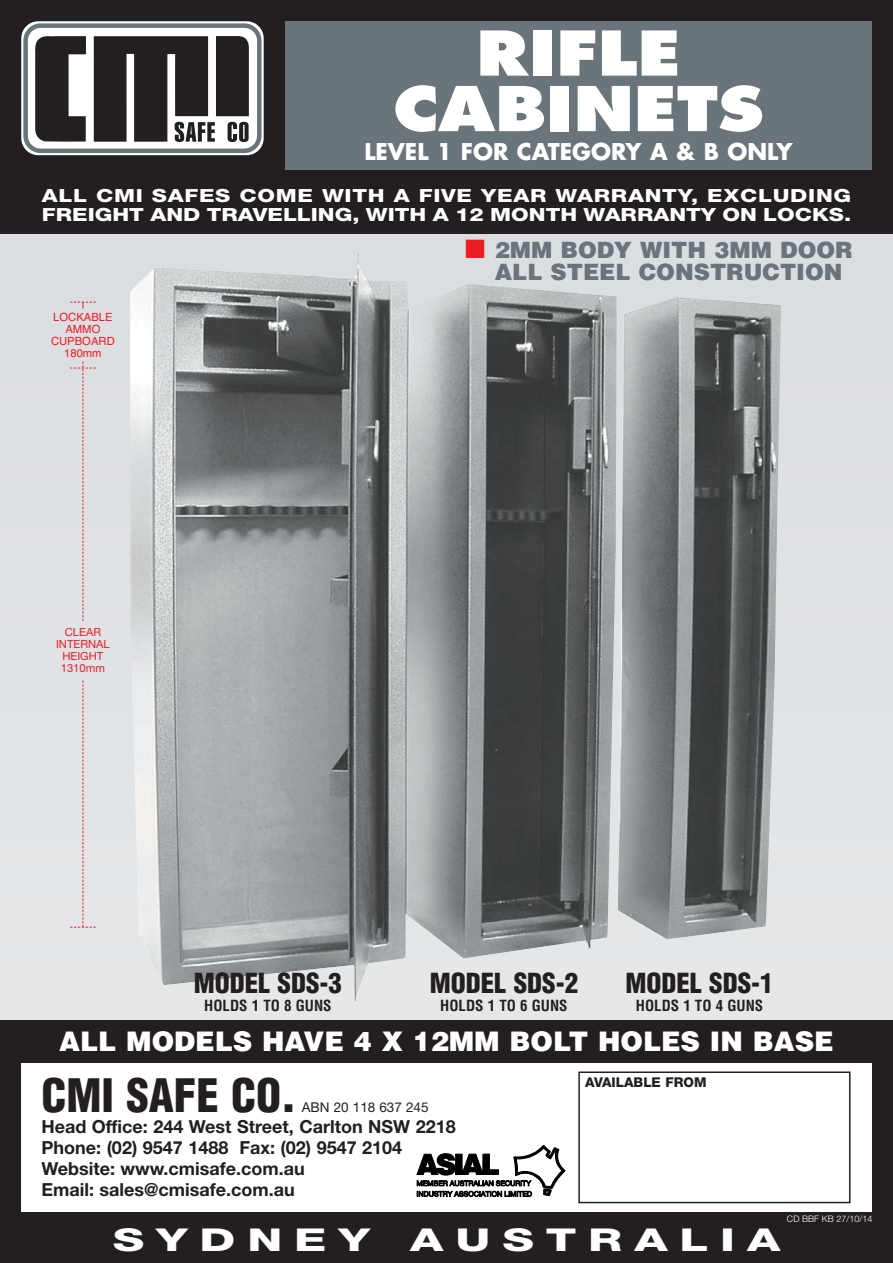
<style>
.page{position:relative;width:893px;height:1263px;background:#fff}
.page>*{position:absolute;margin:0;border:0;box-sizing:border-box;transform-origin:0 0}
.t1{font:800 60px/55.5px "Futura";color:#fff;text-align:center;scale:1.15 1}
.t2{font:900 condensed 45px "Helvetica";color:#231f20}
.t3{font:800 31.5px "Helvetica Neue";letter-spacing:.25em;color:#fff;scale:1.5 1}
.t4{font:900 27px "Helvetica";color:#fff}
.t5{font:900 condensed 27px "Helvetica";color:#231f20}
.t6{font:900 22.5px/22.5px "Helvetica";color:#69747b}
.t7{font:700 22.5px "Futura";color:#fff}
.t8{font:800 18.15px/19.5px "Helvetica Neue";color:#fff;scale:1.25 1}
.t9{font:700 18px/21px "Helvetica Neue";color:#231f20}
.t10{font:700 condensed 15px "Helvetica";color:#231f20}
.t11{font:13.5px "Helvetica Neue";color:#231f20}
.t12{font:800 13.5px "Helvetica Neue";color:#231f20}
.t13{font:11.25px/12px "Helvetica";color:#ed1c24;text-align:center}
.t14{font:11.25px/12px "Helvetica Neue";color:#ed1c24;text-align:center}
.t15{font:300 9px "Helvetica Neue";color:#fff}
.s1{color:#ed1c24}
</style>
<div class="page">
<div style="left:0;top:204px;width:892px;height:850px;background:#e0e2e5"></div>
<div style="left:0;top:1020px;width:892px;height:243px;background:#231f20"></div>
<div style="left:21px;top:1063px;width:851px;height:149px;background:#fff"></div>
<div style="left:0;top:0;width:892px;height:234px;background:#231f20"></div>
<svg style="left:21px;top:21px;width:243px;height:134px"></svg>
<div style="left:285px;top:21px;width:587px;height:149px;background:#69747b"></div>
<svg style="left:417px;top:1145px;width:148px;height:52px"></svg>
<div style="left:578px;top:1071px;width:272px;height:132px;border:2px solid #231f20"></div>
<svg style="left:23px;top:23px;width:238px;height:130px"></svg>
<img style="left:130px;top:254px;width:651px;height:747px">
<svg style="left:70px;top:302px;width:26px;height:7px"></svg>
<svg style="left:70px;top:362px;width:26px;height:259px"></svg>
<svg style="left:70px;top:681px;width:26px;height:247px"></svg>
<h1 class="t1" style="left:393px;top:30px;width:324px">RIFLE<br>CABINETS</h1>
<p class="t7" style="left:364px;top:141px;width:429px">LEVEL 1 FOR CATEGORY A &amp; B ONLY</p>
<p class="t8" style="left:42px;top:187px;width:649px">ALL CMI SAFES COME WITH A FIVE YEAR WARRANTY, EXCLUDING<br>FREIGHT AND TRAVELLING, WITH A 12 MONTH WARRANTY ON LOCKS.</p>
<p class="t13" style="left:51px;top:313px;width:65px">LOCKABLE<br>AMMO<br>CUPBOARD<br>180mm</p>
<p class="t14" style="left:56px;top:628px;width:55px">CLEAR<br>INTERNAL<br>HEIGHT<br>1310mm</p>
<p class="t6" style="left:495px;top:241px;width:359px;text-indent:-30px"><span class="s1">■</span> 2MM BODY WITH 3MM DOOR<br>ALL STEEL CONSTRUCTION</p>
<h3 class="t5" style="left:194px;top:973px;width:150px">MODEL SDS-3</h3>
<p class="t10" style="left:204px;top:1000px;width:129px">HOLDS 1 TO 8 GUNS</p>
<h3 class="t5" style="left:430px;top:973px;width:150px">MODEL SDS-2</h3>
<p class="t10" style="left:440px;top:1000px;width:129px">HOLDS 1 TO 6 GUNS</p>
<h3 class="t5" style="left:625px;top:973px;width:150px">MODEL SDS-1</h3>
<p class="t10" style="left:636px;top:1000px;width:129px">HOLDS 1 TO 4 GUNS</p>
<h3 class="t4" style="left:59px;top:1032px;width:776px">ALL MODELS HAVE 4 X 12MM BOLT HOLES IN BASE</h3>
<h2 class="t2" style="left:41px;top:1079px;width:256px">CMI SAFE CO.</h2>
<p class="t11" style="left:302px;top:1103px;width:128px">ABN 20 118 637 245</p>
<p class="t9" style="left:41px;top:1118px;width:416px">Head Office: 244 West Street, Carlton NSW 2218<br>Phone: (02) 9547 1488 Fax: (02) 9547 2104<br>Website: www.cmisafe.com.au<br>Email: sales@cmisafe.com.au</p>
<p class="t12" style="left:585px;top:1077px;width:123px">AVAILABLE FROM</p>
<p class="t15" style="left:787px;top:1215px;width:87px">CD BBF KB 27/10/14</p>
<h3 class="t3" style="left:113px;top:1228px;width:173px">SYDNEY</h3>
<h3 class="t3" style="left:410px;top:1228px;width:248px">AUSTRALIA</h3>
</div>
